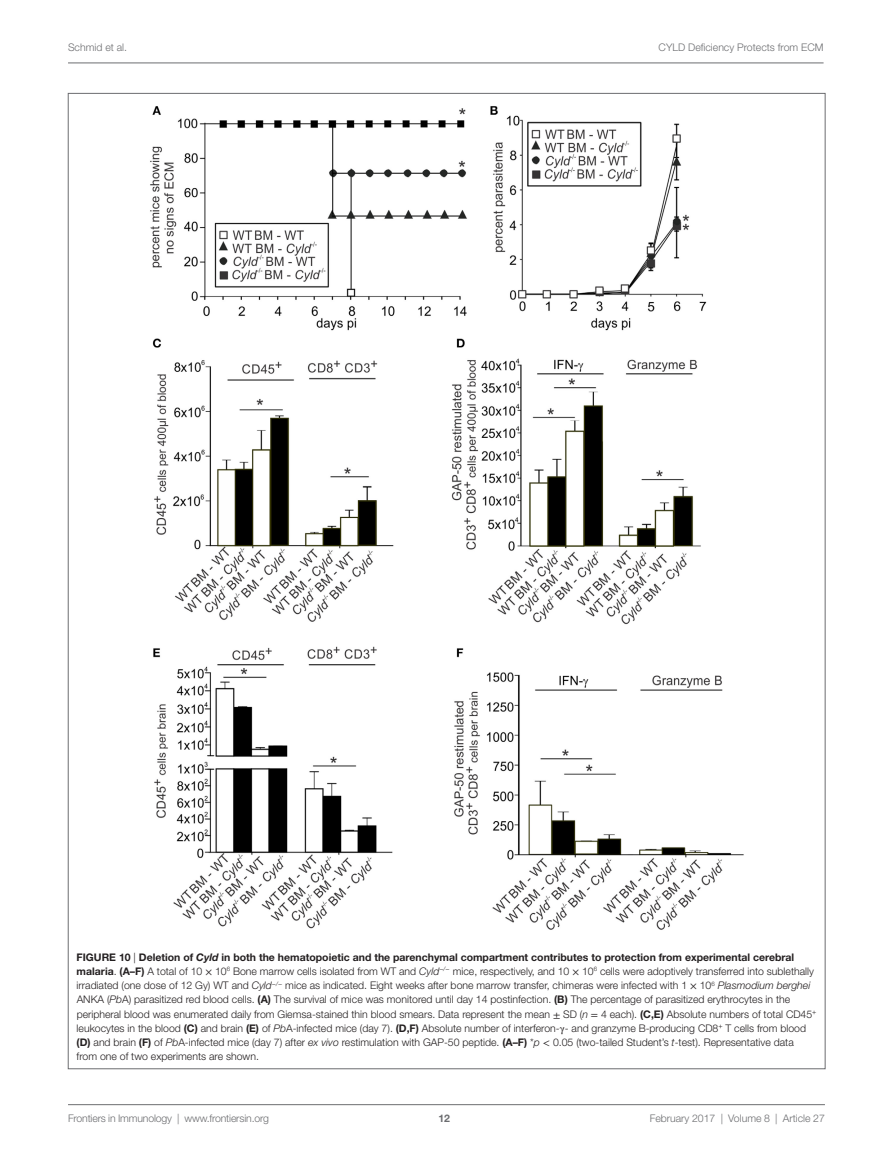
<style>
.page{position:relative;width:893px;height:1170px;background:#fff}
.page>*{position:absolute;margin:0;border:0;box-sizing:border-box;transform-origin:0 0}
.t1{font:300 10.5px/14.2px "Helvetica Neue LT Std";color:#231f20}
.t2{font:300 10.5px "Helvetica Neue LT Std";color:#6c6d70}
.t3{font:700 10.5px "Helvetica Neue LT Std";color:#6c6d70}
.s1{font-weight:700}
.s2{font-weight:700;font-style:italic}
.s3{font-family:"STIX General";font-weight:400}
.s4{font-style:italic}
</style>
<div class="page">
<img style="left:150px;top:106px;width:594px;height:824px">
<hr style="left:68px;top:63px;width:756px;height:1px;background:#6c6d70">
<hr style="left:68px;top:1104px;width:757px;height:1px;background:#6c6d70">
<p class="t2" style="left:68px;top:41px;width:61px">Schmid et al.</p>
<p class="t2" style="left:659px;top:41px;width:166px">CYLD Deficiency Protects from ECM</p>
<p class="t1" style="left:77px;top:949px;width:741px"><span class="s1">Figure 10</span> | <span class="s1">Deletion of</span> <span class="s2">Cyld</span> <span class="s1">in both the hematopoietic and the parenchymal compartment contributes to protection from experimental cerebral malaria</span>. <span class="s1">(A–F)</span> A total of 10 <span class="s3">×</span> 10<sup>6</sup> Bone marrow cells isolated from WT and <span class="s4">Cyld</span><sup>−</sup><sup>/</sup><sup>−</sup> mice, respectively, and 10 <span class="s3">×</span> 10<sup>6</sup> cells were adoptively transferred into sublethally irradiated (one dose of 12 Gy) WT and <span class="s4">Cyld</span><sup>−</sup><sup>/</sup><sup>−</sup> mice as indicated. Eight weeks after bone marrow transfer, chimeras were infected with 1 <span class="s3">×</span> 10<sup>6</sup> <span class="s4">Plasmodium berghei </span>ANKA (<span class="s4">Pb</span>A) parasitized red blood cells. <span class="s1">(A)</span> The survival of mice was monitored until day 14 postinfection. <span class="s1">(B)</span> The percentage of parasitized erythrocytes in the peripheral blood was enumerated daily from Giemsa-stained thin blood smears. Data represent the mean <span class="s3">±</span> SD (<span class="s4">n</span> <span class="s3">=</span> 4 each). <span class="s1">(C,E)</span> Absolute numbers of total CD45<sup>+ </sup>leukocytes in the blood <span class="s1">(C)</span> and brain <span class="s1">(E)</span> of <span class="s4">Pb</span>A-infected mice (day 7). <span class="s1">(D,F)</span> Absolute number of interferon-<span class="s3">γ</span>- and granzyme B-producing CD8<sup>+</sup> T cells from blood <span class="s1">(D)</span> and brain <span class="s1">(F)</span> of <span class="s4">Pb</span>A-infected mice (day 7) after <span class="s4">ex vivo</span> restimulation with GAP-50 peptide. <span class="s1">(A–F)</span> *<span class="s4">p</span> <span class="s3">&lt;</span> 0.05 (two-tailed Student’s <span class="s4">t</span>-test). Representative data from one of two experiments are shown.</p>
<p class="t2" style="left:68px;top:1111px;width:203px">Frontiers in Immunology | www.frontiersin.org</p>
<p class="t2" style="left:650px;top:1111px;width:177px">February 2017 | Volume 8 | Article 27</p>
<p class="t3" style="left:439px;top:1111px;width:13px">12</p>
</div>
